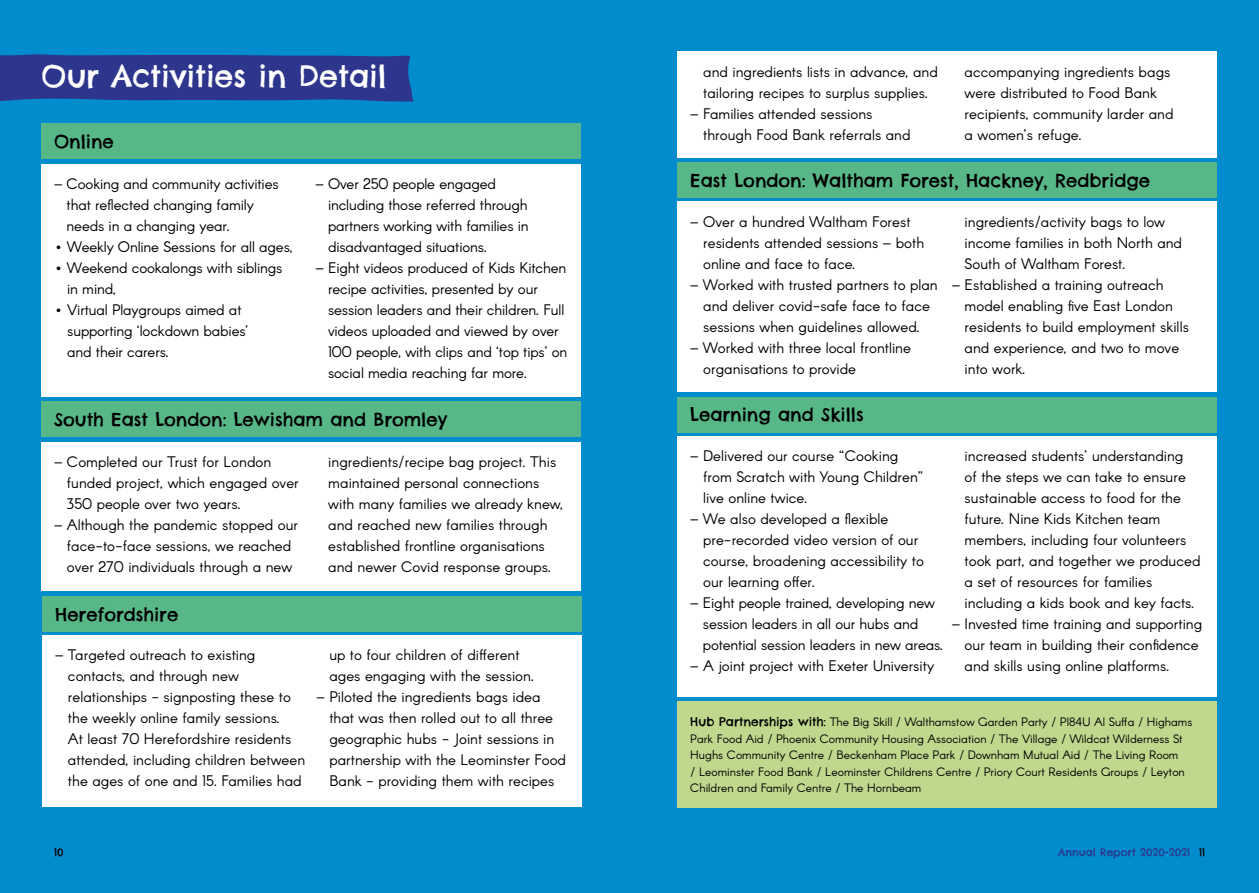
<style>
.page{position:relative;width:1259px;height:893px;background:#008ccd}
.page>*{position:absolute;margin:0;border:0;box-sizing:border-box;transform-origin:0 0}
.t1{font:30px "Chelsea Market";color:#fff}
.t2{font:18px "Chelsea Market";color:#000}
.t3{font:15px/21px "Arcon";color:#000}
.t4{font:12px/16.5px "Arcon";color:#000}
.t5{font:10.5px "Chelsea Market";color:#2d368c}
.t6{font:10.5px "Chelsea Market";color:#000}
.s1{font-family:"Chelsea Market"}
</style>
<div class="page">
<svg style="left:0;top:54px;width:414px;height:48px;background:#293c91"></svg>
<div style="left:41px;top:164px;width:540px;height:233px;background:#fff"></div>
<div style="left:677px;top:52px;width:540px;height:106px;background:#fff"></div>
<div style="left:41px;top:442px;width:540px;height:149px;background:#fff"></div>
<div style="left:42px;top:636px;width:540px;height:171px;background:#fff"></div>
<div style="left:41px;top:124px;width:540px;height:35px;background:#57b787"></div>
<div style="left:41px;top:402px;width:540px;height:35px;background:#57b787"></div>
<div style="left:42px;top:596px;width:540px;height:35px;background:#57b787"></div>
<div style="left:677px;top:202px;width:540px;height:190px;background:#fff"></div>
<div style="left:677px;top:162px;width:540px;height:36px;background:#57b787"></div>
<div style="left:677px;top:436px;width:540px;height:261px;background:#fff"></div>
<div style="left:677px;top:397px;width:540px;height:35px;background:#57b787"></div>
<div style="left:677px;top:702px;width:540px;height:106px;background:#bfd88d"></div>
<h1 class="t1" style="left:41px;top:57px;width:347px">Our Activities in Detail</h1>
<p class="t2" style="left:54px;top:130px;width:61px">Online</p>
<p class="t3" style="left:67px;top:174px;width:214px;text-indent:-13px">– Cooking and community activities that reflected changing family needs in a changing year.</p>
<p class="t3" style="left:54px;top:237px;width:240px">• Weekly Online Sessions for all ages,</p>
<p class="t3" style="left:67px;top:258px;width:217px;text-indent:-13px">• Weekend cookalongs with siblings in mind,</p>
<p class="t3" style="left:67px;top:300px;width:183px;text-indent:-13px">• Virtual Playgroups aimed at supporting ‘lockdown babies’ and their carers.</p>
<p class="t3" style="left:328px;top:174px;width:202px;text-indent:-13px">– Over 250 people engaged including those referred through partners working with families in disadvantaged situations.</p>
<p class="t3" style="left:328px;top:258px;width:241px;text-indent:-13px">– Eight videos produced of Kids Kitchen recipe activities, presented by our session leaders and their children. Full videos uploaded and viewed by over 100 people, with clips and ‘top tips’ on social media reaching far more.</p>
<p class="t2" style="left:54px;top:408px;width:395px">South East London: Lewisham and Bromley</p>
<p class="t3" style="left:67px;top:452px;width:233px;text-indent:-13px">– Completed our Trust for London funded project, which engaged over<br>350 people over two years.</p>
<p class="t3" style="left:54px;top:515px;width:246px;text-align:center">– Although the pandemic stopped our face-to-face sessions, we reached over 270 individuals through a new</p>
<p class="t2" style="left:55px;top:603px;width:125px">Herefordshire</p>
<p class="t3" style="left:328px;top:452px;width:236px">ingredients/recipe bag project. This maintained personal connections with many families we already knew, and reached new families through established frontline organisations and newer Covid response groups.</p>
<p class="t3" style="left:68px;top:646px;width:239px;text-indent:-13px">– Targeted outreach to existing contacts, and through new relationships - signposting these to the weekly online family sessions.<br>At least 70 Herefordshire residents attended, including children between the ages of one and 15. Families had</p>
<p class="t3" style="left:329px;top:646px;width:206px">up to four children of different ages engaging with the session.</p>
<p class="t3" style="left:329px;top:688px;width:238px;text-indent:-13px">– Piloted the ingredients bags idea that was then rolled out to all three geographic hubs - Joint sessions in partnership with the Leominster Food Bank - providing them with recipes</p>
<p class="t3" style="left:703px;top:62px;width:236px">and ingredients lists in advance, and tailoring recipes to surplus supplies.</p>
<p class="t3" style="left:703px;top:104px;width:209px;text-indent:-13px">– Families attended sessions through Food Bank referrals and</p>
<p class="t3" style="left:964px;top:62px;width:210px">accompanying ingredients bags were distributed to Food Bank recipients, community larder and a women’s refuge.</p>
<p class="t2" style="left:690px;top:169px;width:461px">East London: Waltham Forest, Hackney, Redbridge</p>
<p class="t3" style="left:703px;top:212px;width:222px;text-indent:-13px">– Over a hundred Waltham Forest residents attended sessions – both online and face to face.</p>
<p class="t3" style="left:690px;top:275px;width:249px;text-align:center">– Worked with trusted partners to plan and deliver covid-safe face to face sessions when guidelines allowed.</p>
<p class="t3" style="left:703px;top:338px;width:209px;text-indent:-13px">– Worked with three local frontline organisations to provide</p>
<p class="t3" style="left:964px;top:212px;width:219px">ingredients/activity bags to low income families in both North and<br>South of Waltham Forest.</p>
<p class="t3" style="left:964px;top:275px;width:226px;text-indent:-13px">– Established a training outreach model enabling five East London residents to build employment skills and experience, and two to move into work.</p>
<p class="t2" style="left:690px;top:403px;width:175px">Learning and Skills</p>
<p class="t3" style="left:703px;top:446px;width:221px;text-indent:-13px">– Delivered our course “Cooking from Scratch with Young Children” live online twice.</p>
<p class="t3" style="left:703px;top:509px;width:222px;text-indent:-13px">– We also developed a flexible pre-recorded video version of our course, broadening accessibility to our learning offer.</p>
<p class="t3" style="left:703px;top:593px;width:242px;text-indent:-13px">– Eight people trained, developing new session leaders in all our hubs and potential session leaders in new areas.</p>
<p class="t3" style="left:690px;top:656px;width:245px">– A joint project with Exeter University</p>
<p class="t3" style="left:964px;top:446px;width:237px">increased students’ understanding<br>of the steps we can take to ensure sustainable access to food for the future. Nine Kids Kitchen team members, including four volunteers took part, and together we produced a set of resources for families including a kids book and key facts.</p>
<p class="t3" style="left:964px;top:614px;width:239px;text-indent:-13px">– Invested time training and supporting our team in building their confidence and skills using online platforms.</p>
<p class="t4" style="left:690px;top:715px;width:503px"><span class="s1">Hub Partnerships with:</span> The Big Skill / Walthamstow Garden Party / Pl84U Al Suffa / Highams Park Food Aid / Phoenix Community Housing Association / The Village / Wildcat Wilderness St Hughs Community Centre / Beckenham Place Park / Downham Mutual Aid / The Living Room<br>/ Leominster Food Bank / Leominster Childrens Centre / Priory Court Residents Groups / Leyton Children and Family Centre / The Hornbeam</p>
<p class="t5" style="left:1058px;top:845px;width:133px">Annual Report 2020-2021</p>
<p class="t6" style="left:54px;top:845px;width:11px">10</p>
<p class="t6" style="left:1199px;top:845px;width:7px">11</p>
</div>
